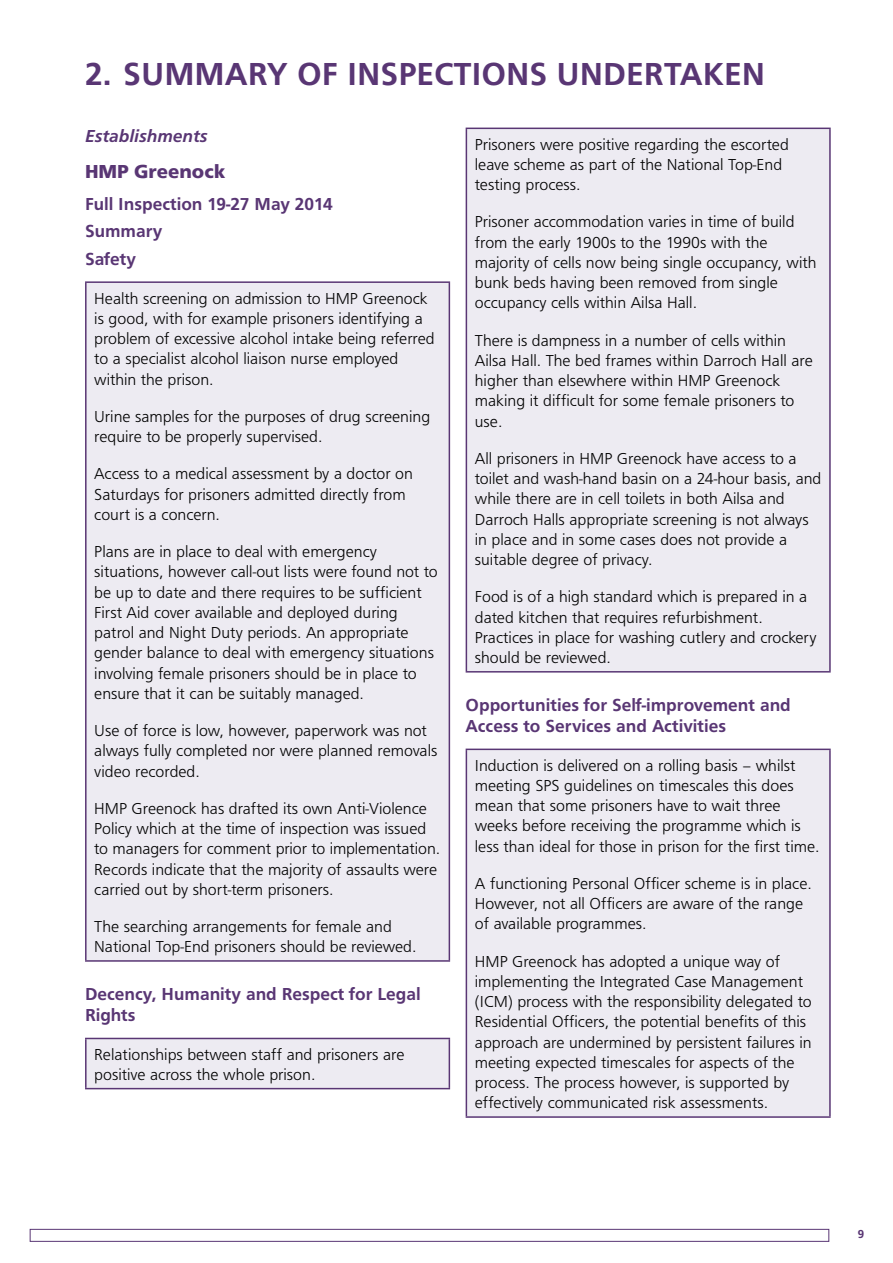
<style>
.page{position:relative;width:893px;height:1263px;background:#fff}
.page>*{position:absolute;margin:0;border:0;box-sizing:border-box;transform-origin:0 0}
.t1{font:500 33px "Frutus T";color:#593674}
.t2{font:700 19.5px "Frutus T";color:#593674}
.t3{font:500 18px/27.5px "Frutus T";color:#593674}
.t4{font:italic 500 18px "Frutus T";color:#593674}
.t5{font:300 16.5px/20.2px "Frutus T";color:#000}
.t6{font:500 12px "Frutus T";color:#593674}
</style>
<div class="page">
<div style="left:30px;top:1229px;width:799px;height:13px;border:1px solid #593674"></div>
<div style="left:86px;top:282px;width:363px;height:679px;background:#edebf2"></div>
<hr style="left:85px;top:281px;width:365px;height:2px;background:#593674">
<hr style="left:85px;top:283px;width:2px;height:677px;background:#593674">
<hr style="left:449px;top:283px;width:1px;height:677px;background:#593674">
<hr style="left:85px;top:960px;width:365px;height:2px;background:#593674">
<div style="left:86px;top:1038px;width:363px;height:50px;background:#edebf2"></div>
<hr style="left:85px;top:1088px;width:365px;height:1px;background:#593674">
<hr style="left:85px;top:1038px;width:365px;height:1px;background:#593674">
<hr style="left:85px;top:1039px;width:2px;height:49px;background:#593674">
<hr style="left:449px;top:1039px;width:1px;height:49px;background:#593674">
<div style="left:466px;top:128px;width:364px;height:544px;background:#edebf2"></div>
<hr style="left:466px;top:128px;width:365px;height:1px;background:#593674">
<hr style="left:466px;top:129px;width:1px;height:542px;background:#593674">
<hr style="left:829px;top:129px;width:2px;height:542px;background:#593674">
<hr style="left:466px;top:671px;width:365px;height:1px;background:#593674">
<div style="left:466px;top:749px;width:364px;height:368px;background:#edebf2"></div>
<hr style="left:466px;top:1116px;width:365px;height:2px;background:#593674">
<hr style="left:466px;top:749px;width:365px;height:1px;background:#593674">
<hr style="left:466px;top:750px;width:1px;height:366px;background:#593674">
<hr style="left:829px;top:750px;width:2px;height:366px;background:#593674">
<h1 class="t1" style="left:85px;top:55px;width:682px">2. SUMMARY OF INSPECTIONS UNDERTAKEN</h1>
<p class="t4" style="left:85px;top:125px;width:124px">Establishments</p>
<p class="t2" style="left:85px;top:161px;width:142px">HMP Greenock</p>
<p class="t3" style="left:85px;top:190px;width:249px">Full Inspection 19-27 May 2014<br>Summary<br>Safety</p>
<p class="t5" style="left:94px;top:288px;width:342px">Health screening on admission to HMP Greenock is good, with for example prisoners identifying a problem of excessive alcohol intake being referred to a specialist alcohol liaison nurse employed within the prison.</p>
<p class="t5" style="left:94px;top:406px;width:337px">Urine samples for the purposes of drug screening require to be properly supervised.</p>
<p class="t5" style="left:94px;top:463px;width:320px">Access to a medical assessment by a doctor on<br>Saturdays for prisoners admitted directly from court is a concern.</p>
<p class="t5" style="left:94px;top:541px;width:345px">Plans are in place to deal with emergency situations, however call-out lists were found not to be up to date and there requires to be sufficient First Aid cover available and deployed during patrol and Night Duty periods. An appropriate gender balance to deal with emergency situations involving female prisoners should be in place to ensure that it can be suitably managed.</p>
<p class="t5" style="left:94px;top:720px;width:345px">Use of force is low, however, paperwork was not always fully completed nor were planned removals video recorded.</p>
<p class="t5" style="left:94px;top:798px;width:347px">HMP Greenock has drafted its own Anti-Violence Policy which at the time of inspection was issued to managers for comment prior to implementation.<br>Records indicate that the majority of assaults were carried out by short-term prisoners.</p>
<p class="t5" style="left:94px;top:916px;width:324px">The searching arrangements for female and<br>National Top-End prisoners should be reviewed.</p>
<p class="t3" style="left:85px;top:983px;width:337px;line-height:21px">Decency, Humanity and Respect for Legal<br>Rights</p>
<p class="t5" style="left:94px;top:1044px;width:312px">Relationships between staff and prisoners are positive across the whole prison.</p>
<p class="t5" style="left:475px;top:134px;width:315px">Prisoners were positive regarding the escorted leave scheme as part of the National Top-End testing process.</p>
<p class="t5" style="left:475px;top:212px;width:343px">Prisoner accommodation varies in time of build from the early 1900s to the 1990s with the majority of cells now being single occupancy, with bunk beds having been removed from single occupancy cells within Ailsa Hall.</p>
<p class="t5" style="left:475px;top:330px;width:339px">There is dampness in a number of cells within Ailsa Hall. The bed frames within Darroch Hall are higher than elsewhere within HMP Greenock making it difficult for some female prisoners to use.</p>
<p class="t5" style="left:475px;top:448px;width:348px">All prisoners in HMP Greenock have access to a toilet and wash-hand basin on a 24-hour basis, and while there are in cell toilets in both Ailsa and Darroch Halls appropriate screening is not always in place and in some cases does not provide a suitable degree of privacy.</p>
<p class="t5" style="left:475px;top:587px;width:343px">Food is of a high standard which is prepared in a dated kitchen that requires refurbishment.<br>Practices in place for washing cutlery and crockery should be reviewed.</p>
<p class="t3" style="left:466px;top:694px;width:327px;line-height:21px">Opportunities for Self-improvement and<br>Access to Services and Activities</p>
<p class="t5" style="left:475px;top:755px;width:346px">Induction is delivered on a rolling basis – whilst meeting SPS guidelines on timescales this does mean that some prisoners have to wait three weeks before receiving the programme which is less than ideal for those in prison for the first time.</p>
<p class="t5" style="left:475px;top:873px;width:338px">A functioning Personal Officer scheme is in place.<br>However, not all Officers are aware of the range of available programmes.</p>
<p class="t5" style="left:475px;top:951px;width:338px">HMP Greenock has adopted a unique way of implementing the Integrated Case Management (ICM) process with the responsibility delegated to Residential Officers, the potential benefits of this approach are undermined by persistent failures in meeting expected timescales for aspects of the process. The process however, is supported by effectively communicated risk assessments.</p>
<p class="t6" style="left:858px;top:1227px;width:8px">9</p>
</div>
